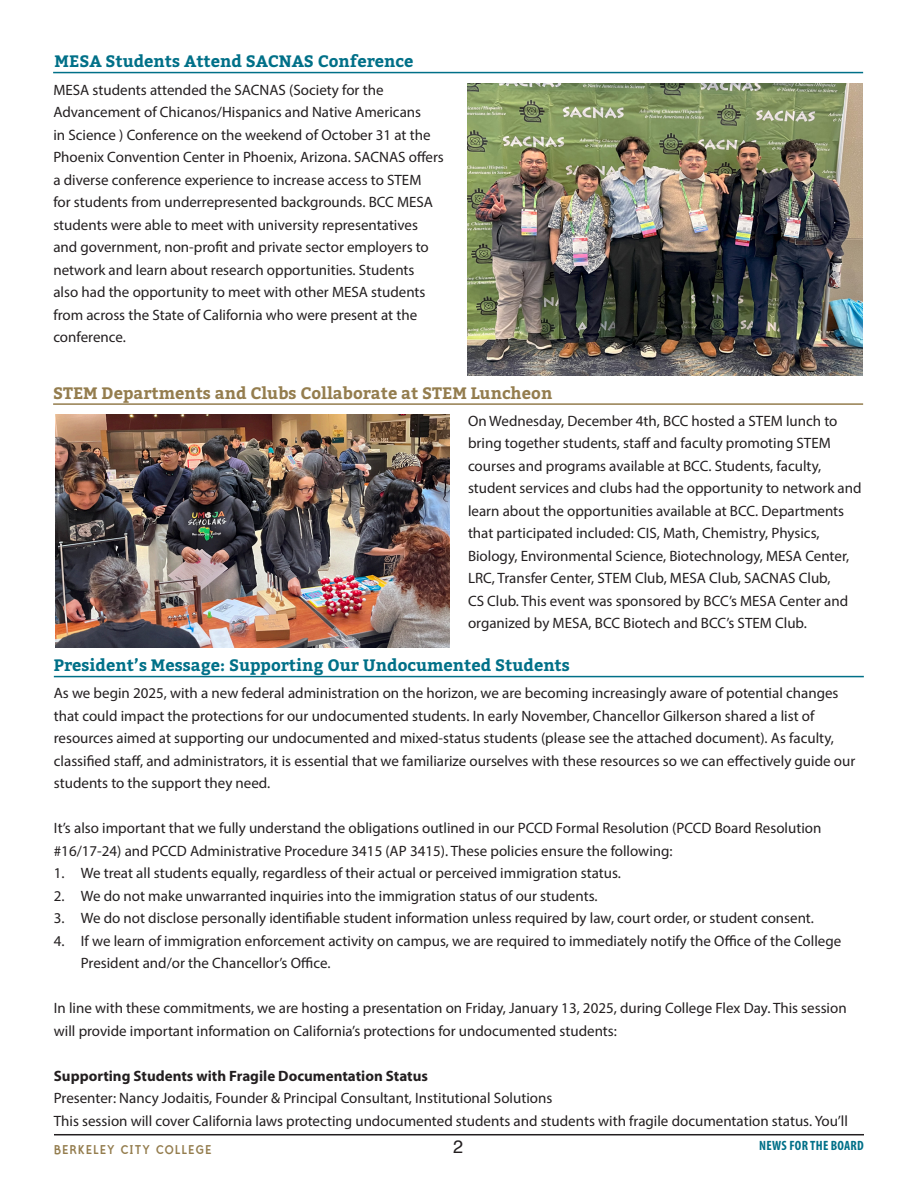
<style>
.page{position:relative;width:918px;height:1188px;background:#fff}
.page>*{position:absolute;margin:0;border:0;box-sizing:border-box;transform-origin:0 0}
.t1{font:18px "Helvetica";color:#231f20}
.Sections{font:700 16.5px "Bitter";color:#007088}
.Sections-2{font:700 16.5px "Bitter";color:#947d4e}
.Body{font:15px/22.5px "Myriad Pro";color:#231f20}
.Body-2{font:700 15px "Myriad Pro";color:#231f20}
.t2{font:15px "Polymer Bold Caps";letter-spacing:.09em;color:#947d4e}
.t3{font:700 condensed 13.5px "Myriad Pro";letter-spacing:.02em;color:#007088}
</style>
<div class="page">
<hr style="left:54px;top:1134px;width:810px;height:1px;background:#231f20">
<hr style="left:53px;top:72px;width:810px;height:1px;background:#007088">
<img style="left:468px;top:84px;width:394px;height:292px">
<hr style="left:53px;top:403px;width:810px;height:2px;background:#947d4e">
<img style="left:55px;top:415px;width:395px;height:233px">
<hr style="left:54px;top:676px;width:810px;height:1px;background:#007088">
<p class="Sections" style="left:55px;top:50px;width:360px">MESA Students Attend SACNAS Conference</p>
<p class="Body" style="left:53px;top:78px;width:392px">MESA students attended the SACNAS (Society for the Advancement of Chicanos/Hispanics and Native Americans<br>in Science ) Conference on the weekend of October 31 at the Phoenix Convention Center in Phoenix, Arizona. SACNAS offers a diverse conference experience to increase access to STEM<br>for students from underrepresented backgrounds. BCC MESA students were able to meet with university representatives and government, non-profit and private sector employers to network and learn about research opportunities. Students<br>also had the opportunity to meet with other MESA students from across the State of California who were present at the conference.</p>
<p class="Sections-2" style="left:53px;top:382px;width:501px">STEM Departments and Clubs Collaborate at STEM Luncheon</p>
<p class="Body" style="left:468px;top:409px;width:395px">On Wednesday, December 4th, BCC hosted a STEM lunch to bring together students, staff and faculty promoting STEM courses and programs available at BCC. Students, faculty, student services and clubs had the opportunity to network and learn about the opportunities available at BCC. Departments that participated included: CIS, Math, Chemistry, Physics, Biology, Environmental Science, Biotechnology, MESA Center, LRC, Transfer Center, STEM Club, MESA Club, SACNAS Club,<br>CS Club. This event was sponsored by BCC’s MESA Center and organized by MESA, BCC Biotech and BCC’s STEM Club.</p>
<p class="Sections" style="left:54px;top:655px;width:518px">President’s Message: Supporting Our Undocumented Students</p>
<p class="Body" style="left:54px;top:682px;width:803px">As we begin 2025, with a new federal administration on the horizon, we are becoming increasingly aware of potential changes that could impact the protections for our undocumented students. In early November, Chancellor Gilkerson shared a list of resources aimed at supporting our undocumented and mixed-status students (please see the attached document). As faculty, classified staff, and administrators, it is essential that we familiarize ourselves with these resources so we can effectively guide our students to the support they need.</p>
<p class="Body" style="left:54px;top:817px;width:769px">It’s also important that we fully understand the obligations outlined in our PCCD Formal Resolution (PCCD Board Resolution #16/17-24) and PCCD Administrative Procedure 3415 (AP 3415). These policies ensure the following:</p>
<p class="Body" style="left:54px;top:862px;width:569px">1. We treat all students equally, regardless of their actual or perceived immigration status.</p>
<p class="Body" style="left:54px;top:884px;width:545px">2. We do not make unwarranted inquiries into the immigration status of our students.</p>
<p class="Body" style="left:54px;top:907px;width:762px">3. We do not disclose personally identifiable student information unless required by law, court order, or student consent.</p>
<p class="Body" style="left:81px;top:929px;width:762px;text-indent:-27px">4. If we learn of immigration enforcement activity on campus, we are required to immediately notify the Office of the College<br>President and/or the Chancellor’s Office.</p>
<p class="Body" style="left:54px;top:997px;width:794px">In line with these commitments, we are hosting a presentation on Friday, January 13, 2025, during College Flex Day. This session will provide important information on California’s protections for undocumented students:</p>
<p class="Body-2" style="left:54px;top:1066px;width:376px">Supporting Students with Fragile Documentation Status</p>
<p class="Body" style="left:54px;top:1087px;width:500px">Presenter: Nancy Jodaitis, Founder &amp; Principal Consultant, Institutional Solutions</p>
<p class="Body" style="left:54px;top:1109px;width:796px">This session will cover California laws protecting undocumented students and students with fragile documentation status. You’ll</p>
<p class="t2" style="left:54px;top:1140px;width:159px">BERKELEY CITY COLLEGE</p>
<p class="t1" style="left:453px;top:1133px;width:12px">2</p>
<p class="t3" style="left:759px;top:1137px;width:106px">NEWS FOR THE BOARD</p>
</div>
